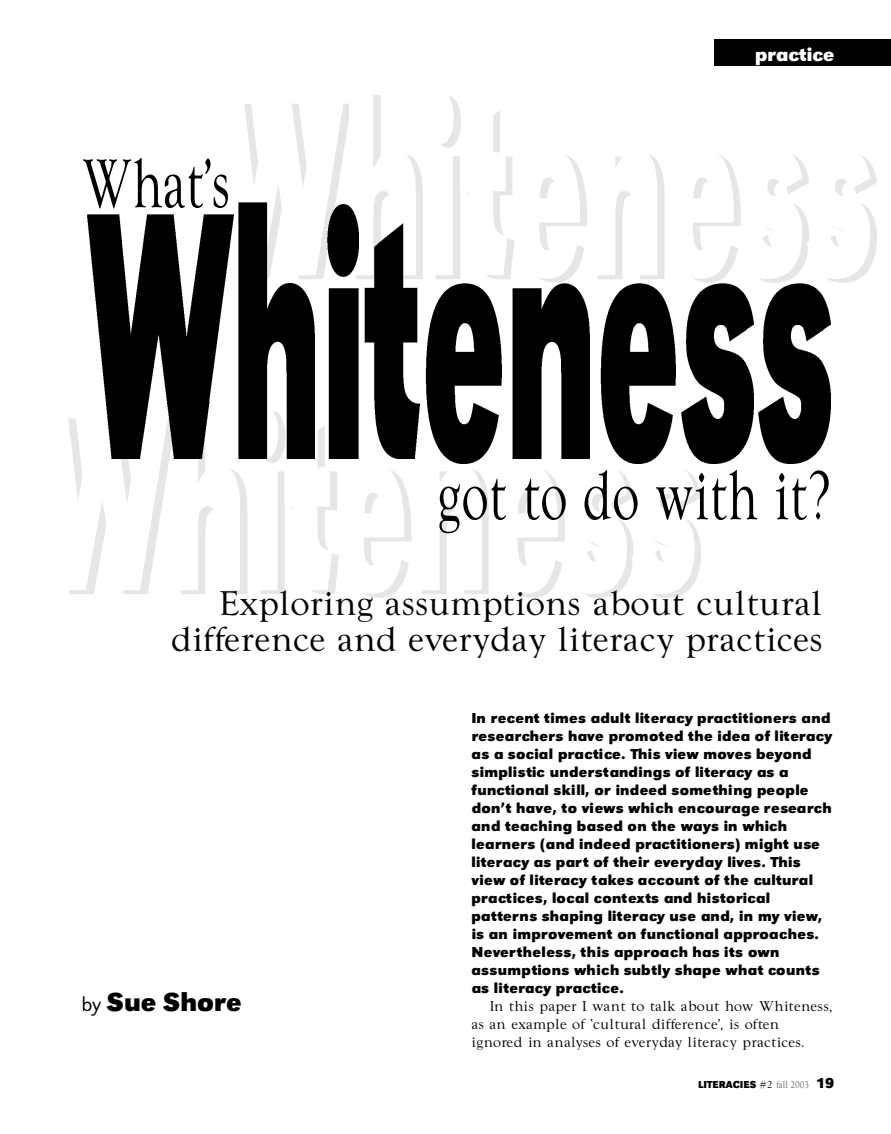
<style>
.page{position:relative;width:891px;height:1134px;background:#fff}
.page>*{position:absolute;margin:0;border:0;box-sizing:border-box;transform-origin:0 0}
.t1{font:72px "Goudy Wtc T";color:#000;scale:.7 1}
.t2{font:36px/36px "Goudy Wtc T";color:#000;text-align:right}
.t3{font:700 27px "URW Grotesk T";color:#000}
.t4{font:700 19.5px "URW Grotesk T";color:#fff}
.t5{font:700 15px/18px "URW Grotesk T";letter-spacing:.025em;color:#000}
.t6{font:15px/18px "Goudy Wtc T";color:#000}
.t7{font:700 10.5px "URW Grotesk T";color:#000}
.s1{font-family:"URW Grotesk T Ligh";font-weight:400;font-size:21px}
.s2{font-family:"Goudy Wtc T";font-weight:400}
.s3{font-family:"Goudy Wtc T";font-weight:400;color:#666}
.s4{font-size:15px}
</style>
<div class="page">
<img style="left:541px;top:162px;width:335px;height:121px">
<img style="left:216px;top:95px;width:653px;height:184px">
<img style="left:365px;top:478px;width:336px;height:119px">
<img style="left:68px;top:406px;width:626px;height:188px">
<img style="left:84px;top:215px;width:145px;height:244px">
<img style="left:229px;top:203px;width:86px;height:256px">
<img style="left:320px;top:204px;width:38px;height:255px">
<img style="left:362px;top:224px;width:57px;height:235px">
<img style="left:420px;top:283px;width:81px;height:181px">
<img style="left:504px;top:283px;width:85px;height:176px">
<img style="left:594px;top:283px;width:82px;height:181px">
<img style="left:678px;top:283px;width:153px;height:181px">
<div style="left:714px;top:39px;width:177px;height:27px;background:#000"></div>
<h1 class="t1" style="left:82px;top:159px;width:214px">W h a t’s</h1>
<h3 class="t4" style="left:755px;top:48px;width:81px">practice</h3>
<h1 class="t1" style="left:438px;top:471px;width:565px">got to do with it?</h1>
<h2 class="t2" style="left:171px;top:589px;width:653px">Exploring assumptions about cultural difference and everyday literacy practices</h2>
<h3 class="t3" style="left:82px;top:993px;width:162px"><span class="s1">by</span> Sue Shore</h3>
<p class="t5" style="left:471px;top:711px;width:362px">In recent times adult literacy practitioners and r e s e a r ch e rs have promoted the idea of lite r a c y as a social practice. This view moves beyo n d<br>s i mp l i stic understandings of literacy as a functional skill, or indeed something people<br>d o n’t have, to views which encourage research and te a ching based on the ways in which<br>l e a rn e rs (and indeed practitioners) might use<br>l i teracy as part of their eve ry d ay lives. This<br>v i ew of literacy ta kes account of the cultural practices, local contexts and histo ri c a l<br>p a t te rns shaping literacy use and, in my view, is an imp r ovement on functional approach e s .<br>N eve rtheless, this approach has its ow n<br>a s s u mptions which subtly shape what counts as literacy practice.</p>
<p class="t6" style="left:472px;top:999px;width:362px;text-indent:18px">In this paper I want to talk about how White n e s s , as an exa mple of ‘cultural diffe re n c e’, is ofte n<br>i g n o red in analyses of eve ry d ay lite racy pra c t i c e s .</p>
<p class="t7" style="left:698px;top:1080px;width:138px">LITERACIES <span class="s2">#2</span> <span class="s3">fall 2003</span> <span class="s4">19</span></p>
</div>
